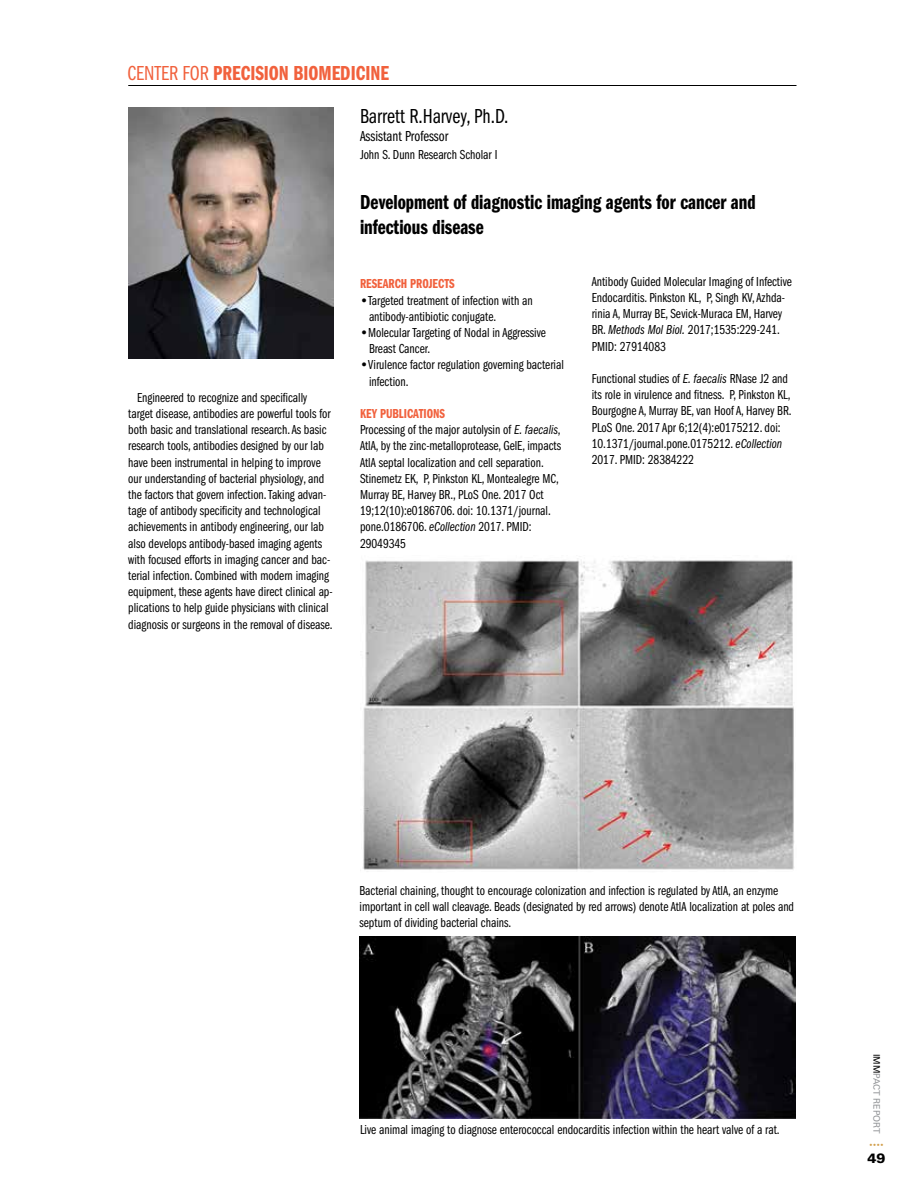
<style>
.page{position:relative;width:918px;height:1188px;background:#fff}
.page>*{position:absolute;margin:0;border:0;box-sizing:border-box;transform-origin:0 0}
.t1{font:21px/25.2px "ITC Franklin Gothic Std Dm Cp";color:#000}
.t2{font:21px "ITC Franklin Gothic Std Dm Cp";color:#f1613d}
.t3{font:21px "ITC Franklin Gothic Std Bk Cp";color:#000}
.t4{font:15px "ITC Franklin Gothic Std Bk Cp";color:#000}
.t5{font:13.5px/16.2px "ITC Franklin Gothic Std Bk Cp";color:#000}
.t6{font:13.5px "ITC Franklin Gothic Std Dm Cp";color:#f1613d}
.t7{font:900 13.5px "Univers LT Std";color:#000}
.t8{font:9px "Univers LT Std";color:#939598}
.t9{font:100 ultra-condensed 6px "Univers LT Std";color:#d3a04d}
.s1{font-family:"ITC Franklin Gothic Std Bk Cp"}
.s2{font-family:"ITC Franklin Gothic Std";font-weight:600}
.s3{font-family:"ITC Franklin Gothic Std Bk Cp It"}
.s4{color:#000}
</style>
<div class="page">
<hr style="left:128px;top:85px;width:668px;height:1px;background:#000">
<img style="left:362px;top:560px;width:432px;height:312px">
<img style="left:360px;top:937px;width:436px;height:181px">
<img style="left:128px;top:108px;width:205px;height:251px">
<h1 class="t2" style="left:128px;top:61px;width:263px"><span class="s1">CENTER FOR</span> PRECISION BIOMEDICINE</h1>
<p class="t5" style="left:128px;top:389px;width:206px;text-indent:9px">Engineered to recognize and specifically target disease, antibodies are powerful tools for both basic and translational research. As basic research tools, antibodies designed by our lab have been instrumental in helping to improve our understanding of bacterial physiology, and the factors that govern infection. Taking advan&shy;tage of antibody specificity and technological achievements in antibody engineering, our lab also develops antibody-based imaging agents with focused efforts in imaging cancer and bac&shy;terial infection. Combined with modern imaging equipment, these agents have direct clinical ap&shy;plications to help guide physicians with clinical diagnosis or surgeons in the removal of disease.</p>
<h1 class="t3" style="left:360px;top:104px;width:150px">Barrett R.Harvey, Ph.D.</h1>
<p class="t4" style="left:360px;top:128px;width:90px">Assistant Professor</p>
<p class="t5" style="left:360px;top:146px;width:139px">John S. Dunn Research Scholar I</p>
<h1 class="t1" style="left:360px;top:190px;width:397px">Development of diagnostic imaging agents for cancer and infectious disease</h1>
<p class="t6" style="left:360px;top:276px;width:96px">RESEARCH PROJECTS</p>
<p class="t5" style="left:369px;top:292px;width:165px;text-indent:-9px"><span class="s2">•</span>Targeted treatment of infection with an antibody-antibiotic conjugate.</p>
<p class="t5" style="left:369px;top:325px;width:178px;text-indent:-9px"><span class="s2">•</span>Molecular Targeting of Nodal in Aggressive<br>Breast Cancer.</p>
<p class="t5" style="left:369px;top:357px;width:196px;text-indent:-9px"><span class="s2">•</span>Virulence factor regulation governing bacterial infection.</p>
<p class="t6" style="left:360px;top:406px;width:87px">KEY PUBLICATIONS</p>
<p class="t5" style="left:360px;top:422px;width:203px">Processing of the major autolysin of <span class="s3">E. faecalis</span>, AtlA, by the zinc-metalloprotease, GelE, impacts AtlA septal localization and cell separation.<br>Stinemetz EK, P, Pinkston KL, Montealegre MC, Murray BE, Harvey BR., PLoS One. 2017 Oct 19;12(10):e0186706. doi: 10.1371/journal. pone.0186706. <span class="s3">eCollection</span> 2017. PMID:<br>29049345</p>
<p class="t5" style="left:592px;top:273px;width:202px">Antibody Guided Molecular Imaging of Infective Endocarditis. Pinkston KL, P, Singh KV, Azhda&shy;rinia A, Murray BE, Sevick-Muraca EM, Harvey BR. <span class="s3">Methods Mol Biol.</span> 2017;1535:229-241.<br>PMID: 27914083</p>
<p class="t5" style="left:592px;top:371px;width:201px">Functional studies of <span class="s3">E. faecalis</span> RNase J2 and its role in virulence and fitness. P, Pinkston KL, Bourgogne A, Murray BE, van Hoof A, Harvey BR.<br>PLoS One. 2017 Apr 6;12(4):e0175212. doi:<br>10.1371/journal.pone.0175212. <span class="s3">eCollection </span>2017. PMID: 28384222</p>
<p class="t5" style="left:360px;top:882px;width:436px">Bacterial chaining, thought to encourage colonization and infection is regulated by AtlA, an enzyme important in cell wall cleavage. Beads (designated by red arrows) denote AtlA localization at poles and septum of dividing bacterial chains.</p>
<p class="t5" style="left:360px;top:1122px;width:421px">Live animal imaging to diagnose enterococcal endocarditis infection within the heart valve of a rat.</p>
<p class="t8" style="left:882px;top:1054px;width:81px;rotate:90deg"><span class="s4">IMM</span>PACT REPORT</p>
<p class="t9" style="left:869px;top:1142px;width:16px">• • • •</p>
<p class="t7" style="left:867px;top:1150px;width:20px">49</p>
</div>
